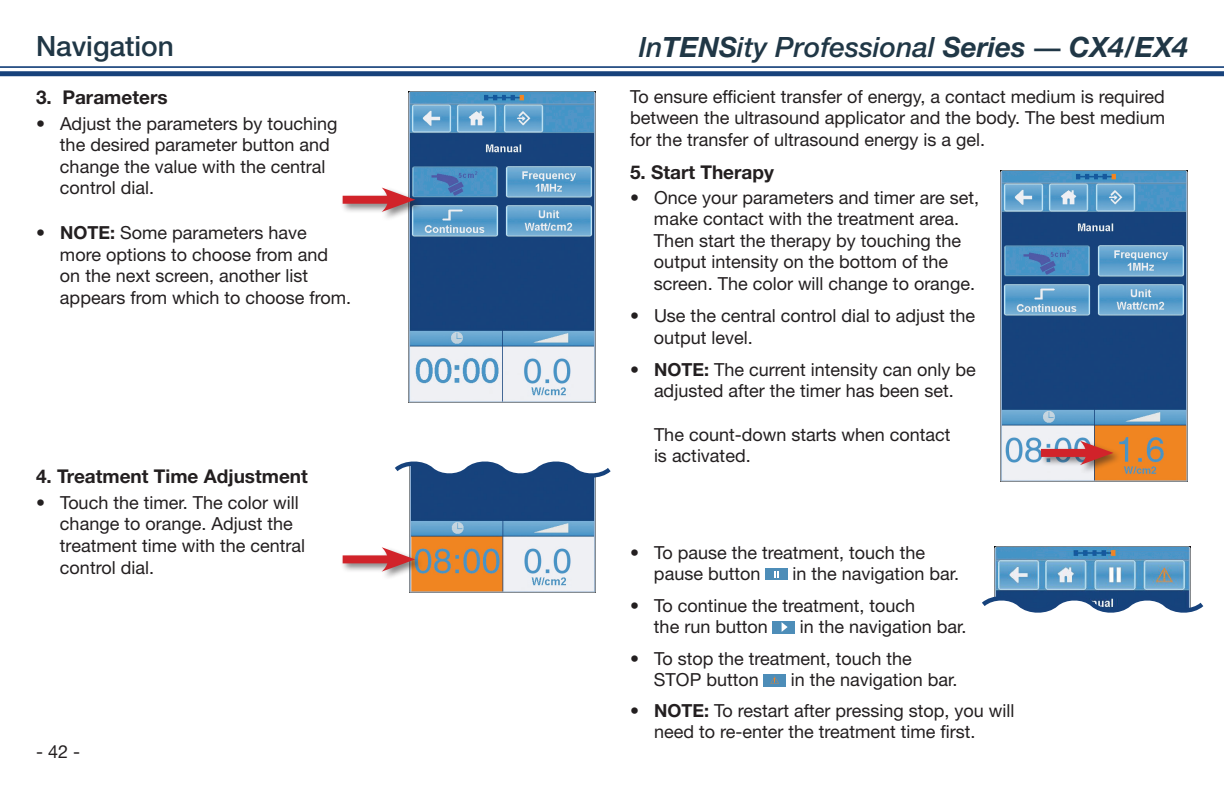
<style>
.page{position:relative;width:1224px;height:792px;background:#fff}
.page>*{position:absolute;margin:0;border:0;box-sizing:border-box;transform-origin:0 0}
.t1{font:italic 500 28px "Helvetica Neue LT Std";color:#203746}
.t2{font:500 28px "Helvetica Neue LT Std";color:#203746}
.Copy_Header_Bold{font:700 19px "Helvetica Neue LT Std";color:#231f20}
.Copy_Header_Bold_xtr{font:700 19px "Helvetica Neue LT Std";color:#231f20}
.Copy{font:18px/21.6px "Helvetica Neue LT Std";color:#231f20}
.s1{font-weight:700}
.s2{font-family:"Myriad Pro";font-weight:700;font-style:normal}
</style>
<div class="page">
<hr style="left:0;top:66px;width:1224px;height:2px;background:#17427b">
<div style="left:0;top:71px;width:1224px;height:5px;background:#17427b"></div>
<img style="left:409px;top:484px;width:187px;height:109px">
<svg style="left:395px;top:401px;width:216px;height:83px"></svg>
<svg style="left:765px;top:568px;width:23px;height:12px"></svg>
<svg style="left:773px;top:621px;width:22px;height:12px"></svg>
<svg style="left:764px;top:674px;width:22px;height:12px"></svg>
<img style="left:409px;top:91px;width:186px;height:311px">
<div style="left:340px;top:546px;width:85px;height:35px;background:#231f20;opacity:.55"></div>
<div style="left:343px;top:555px;width:52px;height:8px;background:#d1232a"></div>
<svg style="left:382px;top:547px;width:33px;height:25px"></svg>
<div style="left:340px;top:186px;width:85px;height:35px;background:#231f20;opacity:.55"></div>
<div style="left:343px;top:196px;width:52px;height:8px;background:#d1232a"></div>
<svg style="left:382px;top:188px;width:33px;height:24px"></svg>
<img style="left:412px;top:93px;width:53px;height:9px">
<img style="left:1001px;top:170px;width:186px;height:311px">
<div style="left:1039px;top:439px;width:84px;height:35px;background:#231f20;opacity:.55"></div>
<div style="left:1041px;top:449px;width:53px;height:8px;background:#d1232a"></div>
<svg style="left:1080px;top:441px;width:33px;height:24px"></svg>
<img style="left:1004px;top:173px;width:52px;height:8px">
<img style="left:995px;top:546px;width:195px;height:44px">
<svg style="left:982px;top:590px;width:222px;height:23px"></svg>
<img style="left:998px;top:549px;width:60px;height:9px">
<p class="t2" style="left:36px;top:30px;width:139px">Navigation</p>
<p class="Copy_Header_Bold" style="left:36px;top:85px;width:133px">3. Parameters</p>
<p class="Copy" style="left:60px;top:112px;width:279px;text-indent:-24px">• Adjust the parameters by touching the desired parameter button and change the value with the central control dial.</p>
<p class="Copy" style="left:60px;top:222px;width:293px;text-indent:-24px"><span class="s1">• NOTE:</span> Some parameters have more options to choose from and on the next screen, another list appears from which to choose from.</p>
<p class="Copy_Header_Bold" style="left:36px;top:464px;width:273px">4. Treatment Time Adjustment</p>
<p class="Copy" style="left:60px;top:491px;width:247px;text-indent:-24px">• Touch the timer. The color will change to orange. Adjust the treatment time with the central control dial.</p>
<p class="Copy" style="left:36px;top:741px;width:46px">- 42 -</p>
<h1 class="t1" style="left:639px;top:31px;width:551px">In<span class="s1">TENS</span>ity Professional <span class="s1">Series</span> <span class="s2">—</span> <span class="s1">CX4/EX4</span></h1>
<p class="Copy" style="left:630px;top:85px;width:537px;text-align:justify">To ensure efficient transfer of energy, a contact medium is required between the ultrasound applicator and the body. The best medium for the transfer of ultrasound energy is a gel.</p>
<p class="Copy_Header_Bold_xtr" style="left:630px;top:161px;width:145px">5. Start Therapy</p>
<p class="Copy" style="left:654px;top:186px;width:327px;text-indent:-24px">• Once your parameters and timer are set, make contact with the treatment area.<br>Then start the therapy by touching the output intensity on the bottom of the screen. The color will change to orange.</p>
<p class="Copy" style="left:654px;top:305px;width:323px;text-indent:-24px">• Use the central control dial to adjust the output level.</p>
<p class="Copy" style="left:630px;top:358px;width:347px;text-align:center">• <span class="s1">NOTE:</span> The current intensity can only be adjusted after the timer has been set.</p>
<p class="Copy" style="left:654px;top:423px;width:298px">The count-down starts when contact is activated.</p>
<p class="Copy" style="left:654px;top:542px;width:273px;line-height:21px;text-indent:-24px">• To pause the treatment, touch the pause button</p>
<p class="Copy" style="left:793px;top:563px;width:168px">in the navigation bar.</p>
<p class="Copy" style="left:654px;top:595px;width:263px;line-height:21px;text-indent:-24px">• To continue the treatment, touch the run button</p>
<p class="Copy" style="left:800px;top:616px;width:168px">in the navigation bar.</p>
<p class="Copy" style="left:654px;top:648px;width:259px;line-height:21px;text-indent:-24px">• To stop the treatment, touch the<br>STOP button</p>
<p class="Copy" style="left:791px;top:669px;width:168px">in the navigation bar.</p>
<p class="Copy" style="left:654px;top:700px;width:362px;line-height:21px;text-indent:-24px">• <span class="s1">NOTE:</span> To restart after pressing stop, you will need to re-enter the treatment time first.</p>
</div>
